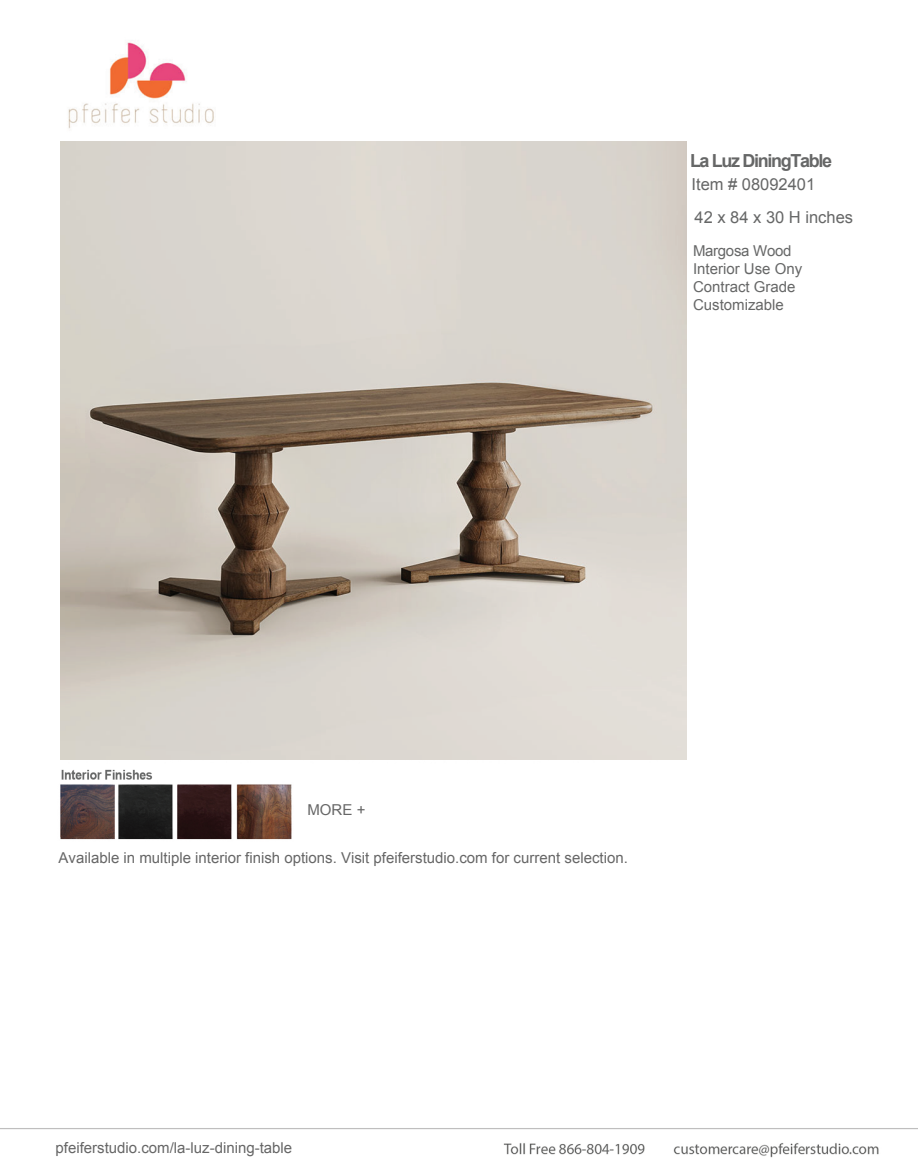
<style>
.page{position:relative;width:918px;height:1171px;background:#fff}
.page>*{position:absolute;margin:0;border:0;box-sizing:border-box;transform-origin:0 0}
.t1{font:700 18px "Arial";letter-spacing:-.075em;color:#666767}
.t2{font:16.5px/33px "Arial";color:#666767}
.t3{font:15px "Arial";color:#666}
.t4{font:15px/18px "Arial";color:#666767}
</style>
<div class="page">
<img style="left:0;top:42px;width:918px;height:1116px">
<div style="left:40px;top:884px;width:617px;height:146px;background:#fff"></div>
<img style="left:61px;top:142px;width:625px;height:617px">
<p class="t1" style="left:690px;top:149px;width:144px">La Luz DiningTable</p>
<p class="t2" style="left:692px;top:168px;width:163px">Item # 08092401<br>42 x 84 x 30 H inches</p>
<p class="t4" style="left:693px;top:242px;width:111px">Margosa Wood<br>Interior Use Ony<br>Contract Grade<br>Customizable</p>
<p class="t3" style="left:308px;top:800px;width:59px">MORE +</p>
<p class="t3" style="left:58px;top:848px;width:571px">Available in multiple interior finish options. Visit pfeiferstudio.com for current selection.</p>
<p class="t3" style="left:56px;top:1138px;width:238px">pfeiferstudio.com/la-luz-dining-table</p>
</div>
